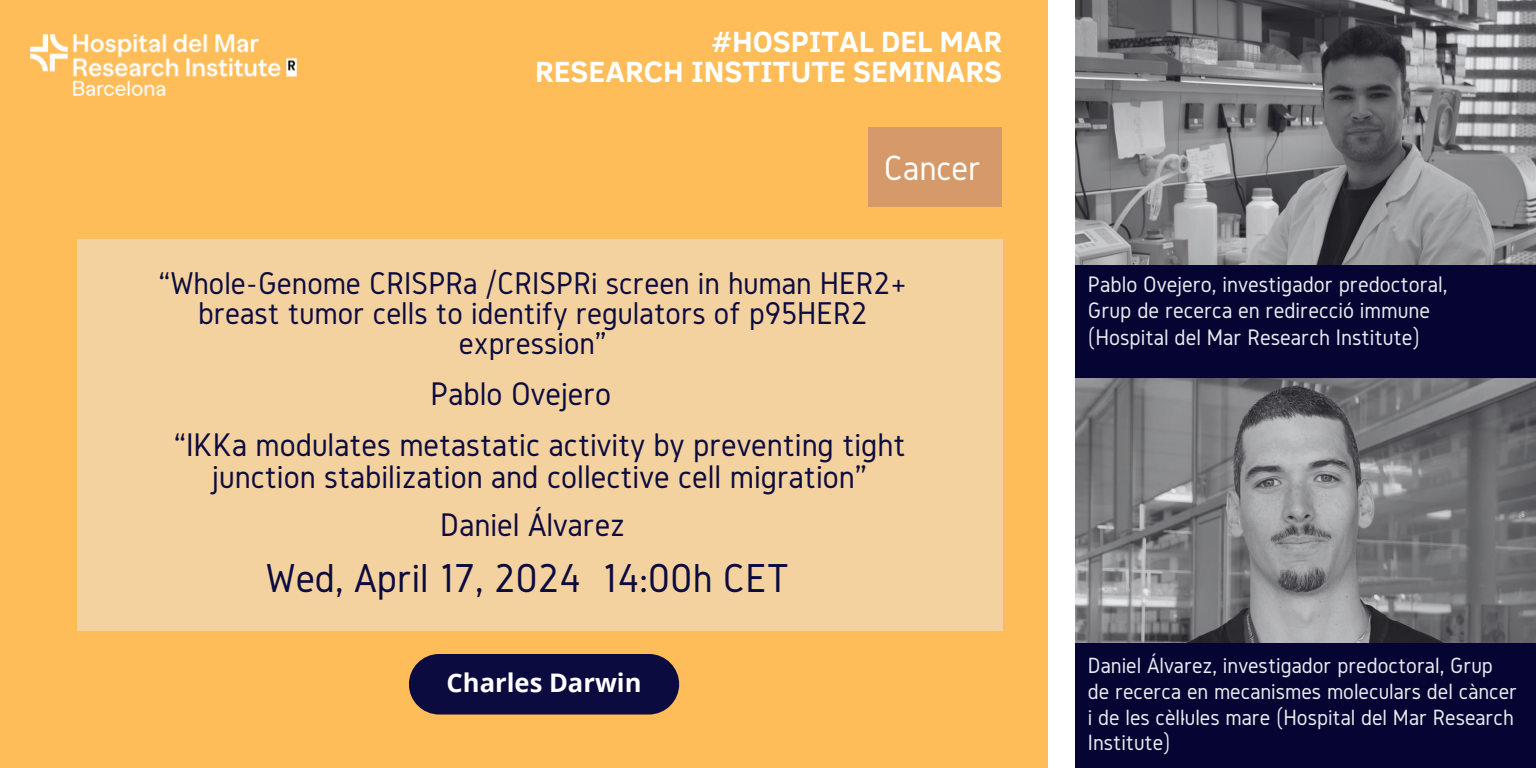
<style>
.page{position:relative;width:1536px;height:768px;background:#ffbd59}
.page>*{position:absolute;margin:0;border:0;box-sizing:border-box;transform-origin:0 0}
.t1{font:42px "Gidole";color:#0c0b40}
.t2{font:36.4px "Gidole";color:#fff}
.t3{font:34px/31.6px "Gidole";color:#0c0b40;text-align:center}
.t4{font:32.8px/30.4px "Gidole";color:#0c0b40;text-align:center}
.t5{font:700 30px/30px "Clear Sans";color:#fff;text-align:right}
.t6{font:700 25.6px "Open Sans";color:#fff}
.t7{font:23.4px/26.2px "Gidole";color:#e9ecef}
.t8{font:23px/25.8px "Gidole";color:#e9ecef}
</style>
<div class="page">
<div style="left:77px;top:239px;width:925px;height:392px;background:#f4d29f"></div>
<div style="left:1049px;top:0;width:28px;height:768px;background:#fff"></div>
<div style="left:869px;top:128px;width:133px;height:79px;background:#d6996a"></div>
<div style="left:409px;top:654px;width:270px;height:60px;background:#0c0b40;border-radius:30px"></div>
<img style="left:31px;top:34px;width:265px;height:62px">
<img style="left:1075px;top:0;width:461px;height:265px">
<div style="left:1075px;top:265px;width:461px;height:118px;background:#050432"></div>
<div style="left:1075px;top:631px;width:461px;height:137px;background:#050432"></div>
<img style="left:1075px;top:379px;width:461px;height:264px">
<h4 class="t5" style="left:535px;top:25px;width:469px">#HOSPITAL DEL MAR<br>RESEARCH INSTITUTE SEMINARS</h4>
<h2 class="t2" style="left:884px;top:148px;width:99px">Cancer</h2>
<h6 class="t4" style="left:158px;top:267px;width:750px">“Whole-Genome CRISPRa /CRISPRi screen in human HER2+ breast tumor cells to identify regulators of p95HER2 expression"</h6>
<h2 class="t3" style="left:431px;top:377px;width:182px">Pablo Ovejero</h2>
<h2 class="t3" style="left:174px;top:428px;width:733px">“IKKa modulates metastatic activity by preventing tight junction stabilization and collective cell migration”</h2>
<p class="t3" style="left:440px;top:508px;width:186px">Daniel Álvarez</p>
<h2 class="t1" style="left:266px;top:555px;width:525px">Wed, April 17, 2024 14:00h CET</h2>
<h1 class="t6" style="left:447px;top:664px;width:196px">Charles Darwin</h1>
<h5 class="t7" style="left:1088px;top:271px;width:361px">Pablo Ovejero, investigador predoctoral,<br>Grup de recerca en redirecció immune (Hospital del Mar Research Institute)</h5>
<p class="t8" style="left:1088px;top:652px;width:431px">Daniel Álvarez, investigador predoctoral, Grup de recerca en mecanismes moleculars del càncer i de les cèl·lules mare (Hospital del Mar Research Institute)</p>
</div>
